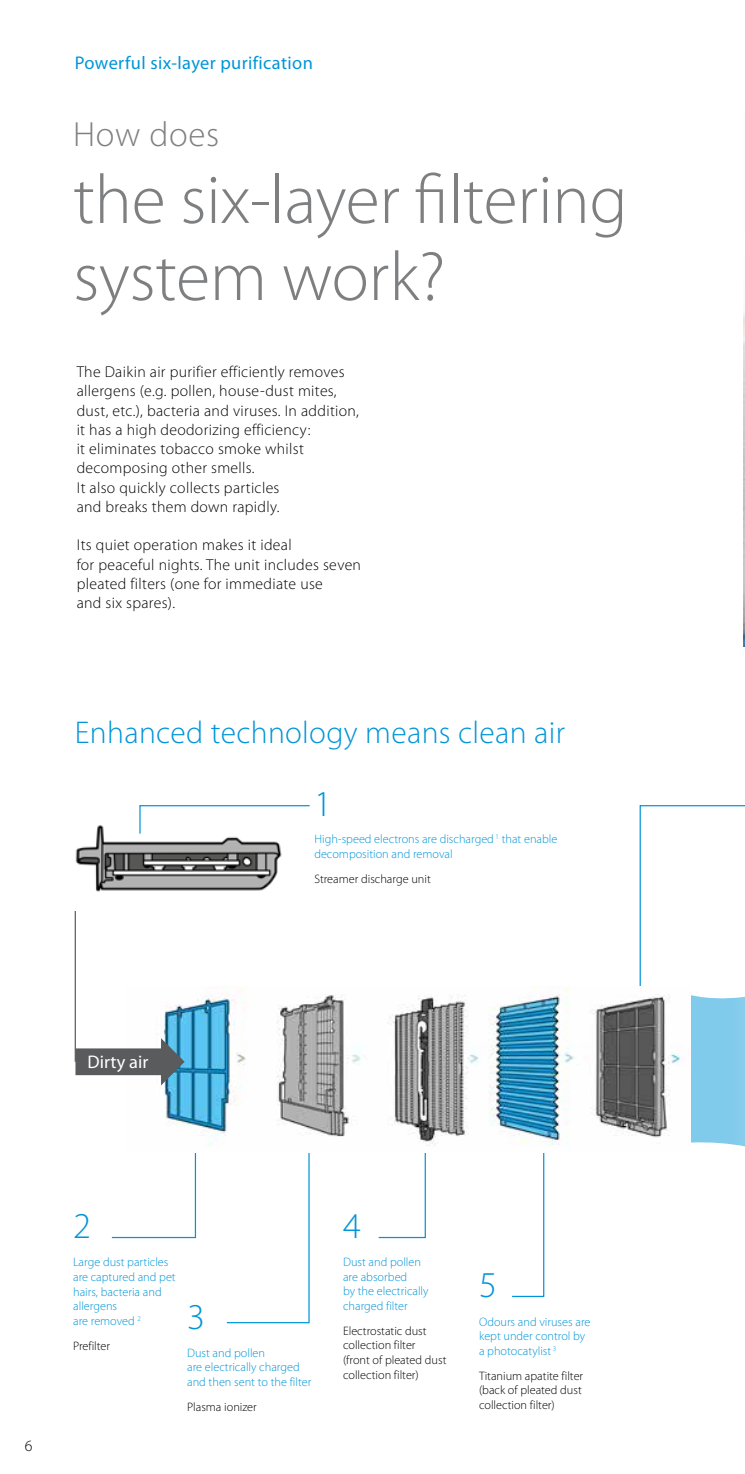
<style>
.page{position:relative;width:745px;height:1474px;background:#fff}
.page>*{position:absolute;margin:0;border:0;box-sizing:border-box;transform-origin:0 0}
.t1{font:300 70px/77px "Myriad Pro";letter-spacing:-.005em;color:#7e7f81}
.t2{font:300 36.57px "Myriad Pro";color:#0095d8}
.t3{font:300 35px "Myriad Pro";letter-spacing:.02em;color:#7e7f81}
.t4{font:300 31.5px "Myriad Pro";letter-spacing:.01em;color:#0095d8}
.t5{font:18.38px "Myriad Pro";letter-spacing:.02em;color:#0095d8}
.t6{font:18.38px "Myriad Pro";color:#fff}
.t7{font:300 15.75px/19.2px "Myriad Pro";letter-spacing:.02em;color:#000}
.t8{font:300 12.25px/14.7px "Myriad Pro";color:#0095d8}
.t9{font:300 12.25px/14.7px "Myriad Pro";color:#000}
</style>
<div class="page">
<img style="left:743px;top:312px;width:1px;height:334px">
<svg style="left:378px;top:1153px;width:48px;height:85px"></svg>
<svg style="left:512px;top:1153px;width:32px;height:144px"></svg>
<svg style="left:226px;top:1153px;width:84px;height:170px"></svg>
<svg style="left:639px;top:805px;width:105px;height:342px"></svg>
<hr style="left:75px;top:837px;width:1px;height:224px;background:#5a5b5d">
<img style="left:163px;top:986px;width:526px;height:161px">
<img style="left:75px;top:825px;width:207px;height:85px">
<svg style="left:75px;top:1038px;width:121px;height:200px"></svg>
<svg style="left:139px;top:805px;width:171px;height:29px"></svg>
<p class="t5" style="left:75px;top:51px;width:239px">Powerful six-layer purification</p>
<h3 class="t3" style="left:73px;top:113px;width:148px">How does</h3>
<h1 class="t1" style="left:73px;top:160px;width:555px">the six-layer filtering system work?</h1>
<p class="t7" style="left:77px;top:362px;width:284px">The Daikin air purifier efficiently removes allergens (e.g. pollen, house-dust mites, dust, etc.), bacteria and viruses. In addition, it has a high deodorizing efficiency:<br>it eliminates tobacco smoke whilst decomposing other smells.<br>It also quickly collects particles<br>and breaks them down rapidly.</p>
<p class="t7" style="left:77px;top:535px;width:286px">Its quiet operation makes it ideal<br>for peaceful nights. The unit includes seven pleated filters (one for immediate use<br>and six spares).</p>
<h3 class="t4" style="left:75px;top:713px;width:491px">Enhanced technology means clean air</h3>
<h2 class="t2" style="left:314px;top:782px;width:19px">1</h2>
<p class="t8" style="left:314px;top:832px;width:244px">High-speed electrons are discharged <sup>1</sup> that enable decomposition and removal</p>
<p class="t9" style="left:314px;top:871px;width:118px">Streamer discharge unit</p>
<p class="t6" style="left:87px;top:1050px;width:62px">Dirty air</p>
<p class="t7" style="left:25px;top:1435px;width:9px">6</p>
<h2 class="t2" style="left:73px;top:1203px;width:19px">2</h2>
<p class="t8" style="left:73px;top:1254px;width:104px">Large dust particles are captured and pet hairs, bacteria and allergens<br>are removed <sup>2</sup></p>
<p class="t9" style="left:73px;top:1337px;width:38px">Prefilter</p>
<h2 class="t2" style="left:187px;top:1294px;width:19px">3</h2>
<p class="t8" style="left:187px;top:1345px;width:126px">Dust and pollen<br>are electrically charged and then sent to the filter</p>
<p class="t9" style="left:187px;top:1399px;width:71px">Plasma ionizer</p>
<h2 class="t2" style="left:343px;top:1203px;width:19px">4</h2>
<p class="t8" style="left:343px;top:1254px;width:87px">Dust and pollen are absorbed<br>by the electrically charged filter</p>
<p class="t9" style="left:343px;top:1322px;width:105px">Electrostatic dust collection filter<br>(front of pleated dust collection filter)</p>
<p class="t8" style="left:478px;top:1313px;width:113px">Odours and viruses are kept under control by a photocatylist <sup>3</sup></p>
<h2 class="t2" style="left:478px;top:1262px;width:19px">5</h2>
<p class="t9" style="left:478px;top:1367px;width:106px;text-align:justify">Titanium apatite filter (back of pleated dust collection filter)</p>
</div>
